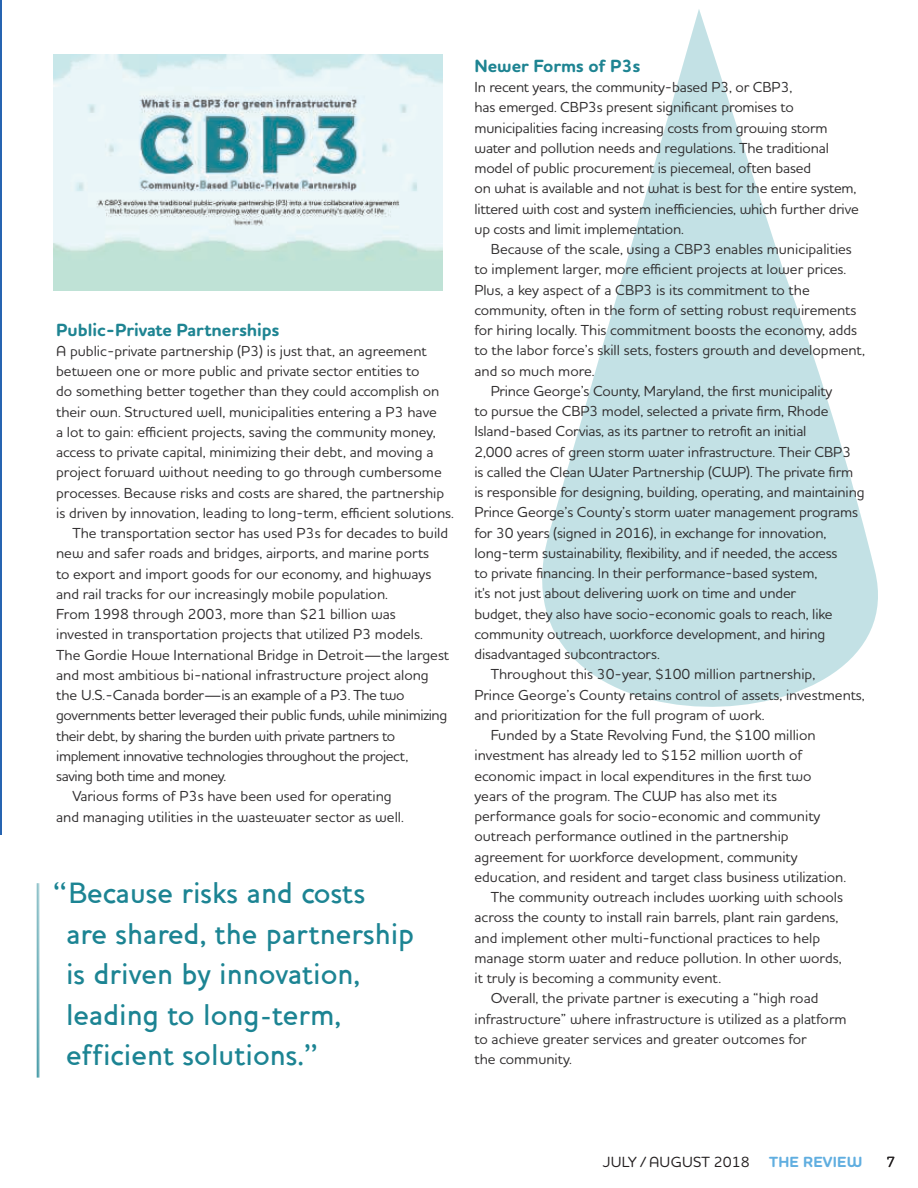
<style>
.page{position:relative;width:918px;height:1188px;background:#fff}
.page>*{position:absolute;margin:0;border:0;box-sizing:border-box;transform-origin:0 0}
.t1{font:500 30.3px/40.5px "Houschka";color:#1c8493}
.t2{font:700 18px "Houschka Rounded Alt";color:#1e8492}
.t3{font:500 15px "Houschka Rounded Alt";letter-spacing:.015em;color:#231f20}
.t4{font:700 15px "Houschka Rounded Alt";letter-spacing:.015em;color:#60aee0}
.t5{font:500 14.85px/20.2px "Houschka Rounded Alt";color:#312f30}
.t6{font:500 14.85px "Houschka Rounded Alt";letter-spacing:-.025em;color:#312f30}
</style>
<div class="page">
<img style="left:54px;top:54px;width:388px;height:236px">
<hr style="left:0;top:0;width:2px;height:835px;background:#2664b1">
<svg style="left:542px;top:9px;width:336px;height:698px;fill:#c3e1e5"></svg>
<hr style="left:37px;top:883px;width:3px;height:195px;background:#1c8493">
<p class="t2" style="left:56px;top:322px;width:225px">Public-Private Partnerships</p>
<p class="t5" style="left:56px;top:342px;width:372px">A public-private partnership (P3) is just that, an agreement</p>
<p class="t5" style="left:56px;top:362px;width:365px">between one or more public and private sector entities to</p>
<p class="t5" style="left:56px;top:383px;width:385px">do something better together than they could accomplish on</p>
<p class="t5" style="left:56px;top:403px;width:382px">their own. Structured well, municipalities entering a P3 have</p>
<p class="t5" style="left:56px;top:423px;width:381px">a lot to gain: efficient projects, saving the community money,</p>
<p class="t5" style="left:56px;top:443px;width:379px">access to private capital, minimizing their debt, and moving a</p>
<p class="t5" style="left:56px;top:464px;width:387px">project forward without needing to go through cumbersome</p>
<p class="t5" style="left:56px;top:484px;width:390px">processes. Because risks and costs are shared, the partnership</p>
<p class="t5" style="left:56px;top:504px;width:399px">is driven by innovation, leading to long-term, efficient solutions.</p>
<p class="t5" style="left:72px;top:524px;width:377px">The transportation sector has used P3s for decades to build</p>
<p class="t5" style="left:56px;top:545px;width:375px">new and safer roads and bridges, airports, and marine ports</p>
<p class="t5" style="left:56px;top:565px;width:377px">to export and import goods for our economy, and highways</p>
<p class="t5" style="left:56px;top:585px;width:333px">and rail tracks for our increasingly mobile population.</p>
<p class="t5" style="left:56px;top:605px;width:341px">From 1998 through 2003, more than $21 billion was</p>
<p class="t5" style="left:56px;top:626px;width:368px">invested in transportation projects that utilized P3 models.</p>
<p class="t5" style="left:56px;top:646px;width:395px">The Gordie Howe International Bridge in Detroit—the largest</p>
<p class="t5" style="left:56px;top:666px;width:374px">and most ambitious bi-national infrastructure project along</p>
<p class="t6" style="left:56px;top:689px;width:350px">the U.S.-Canada border—is an example of a P3. The two</p>
<p class="t6" style="left:56px;top:709px;width:393px">governments better leveraged their public funds, while minimizing</p>
<p class="t6" style="left:56px;top:730px;width:341px">their debt, by sharing the burden with private partners to</p>
<p class="t6" style="left:56px;top:750px;width:354px">implement innovative technologies throughout the project,</p>
<p class="t6" style="left:56px;top:770px;width:172px">saving both time and money.</p>
<p class="t5" style="left:72px;top:788px;width:321px">Various forms of P3s have been used for operating</p>
<p class="t5" style="left:56px;top:808px;width:349px">and managing utilities in the wastewater sector as well.</p>
<h1 class="t1" style="left:66px;top:875px;width:350px;text-indent:-13px">“Because risks and costs are shared, the partnership is driven by innovation, leading to long-term, efficient solutions.”</h1>
<p class="t2" style="left:474px;top:59px;width:167px">Newer Forms of P3s</p>
<p class="t5" style="left:474px;top:78px;width:386px">In recent years, the community-based P3, or CBP3,<br>has emerged. CBP3s present significant promises to municipalities facing increasing costs from growing storm water and pollution needs and regulations. The traditional model of public procurement is piecemeal, often based<br>on what is available and not what is best for the entire system, littered with cost and system inefficiencies, which further drive up costs and limit implementation.</p>
<p class="t5" style="left:491px;top:240px;width:363px">Because of the scale, using a CBP3 enables municipalities</p>
<p class="t5" style="left:474px;top:260px;width:373px">to implement larger, more efficient projects at lower prices.</p>
<p class="t5" style="left:474px;top:281px;width:337px">Plus, a key aspect of a CBP3 is its commitment to the</p>
<p class="t5" style="left:474px;top:301px;width:383px">community, often in the form of setting robust requirements</p>
<p class="t5" style="left:474px;top:321px;width:384px">for hiring locally. This commitment boosts the economy, adds</p>
<p class="t5" style="left:474px;top:341px;width:392px">to the labor force’s skill sets, fosters growth and development,</p>
<p class="t5" style="left:474px;top:362px;width:122px">and so much more.</p>
<p class="t5" style="left:491px;top:382px;width:343px">Prince George’s County, Maryland, the first municipality</p>
<p class="t5" style="left:474px;top:402px;width:356px">to pursue the CBP3 model, selected a private firm, Rhode</p>
<p class="t5" style="left:474px;top:422px;width:334px">Island-based Corvias, as its partner to retrofit an initial</p>
<p class="t5" style="left:474px;top:443px;width:378px">2,000 acres of green storm water infrastructure. Their CBP3</p>
<p class="t5" style="left:474px;top:463px;width:380px">is called the Clean Water Partnership (CWP). The private firm</p>
<p class="t5" style="left:474px;top:483px;width:392px">is responsible for designing, building, operating, and maintaining</p>
<p class="t5" style="left:474px;top:503px;width:385px">Prince George’s County’s storm water management programs</p>
<p class="t5" style="left:474px;top:524px;width:353px">for 30 years (signed in 2016), in exchange for innovation,</p>
<p class="t5" style="left:474px;top:544px;width:365px">long-term sustainability, flexibility, and if needed, the access</p>
<p class="t5" style="left:474px;top:564px;width:344px">to private financing. In their performance-based system,</p>
<p class="t5" style="left:474px;top:584px;width:323px">it's not just about delivering work on time and under</p>
<p class="t5" style="left:474px;top:605px;width:359px">budget, they also have socio-economic goals to reach, like</p>
<p class="t5" style="left:474px;top:625px;width:352px">community outreach, workforce development, and hiring</p>
<p class="t5" style="left:474px;top:645px;width:187px">disadvantaged subcontractors.</p>
<p class="t5" style="left:491px;top:665px;width:326px">Throughout this 30-year, $100 million partnership,</p>
<p class="t5" style="left:474px;top:686px;width:392px">Prince George’s County retains control of assets, investments,</p>
<p class="t5" style="left:474px;top:706px;width:291px">and prioritization for the full program of work.</p>
<p class="t5" style="left:491px;top:726px;width:327px">Funded by a State Revolving Fund, the $100 million</p>
<p class="t5" style="left:474px;top:746px;width:330px">investment has already led to $152 million worth of</p>
<p class="t5" style="left:474px;top:767px;width:339px">economic impact in local expenditures in the first two</p>
<p class="t5" style="left:474px;top:787px;width:304px">years of the program. The CWP has also met its</p>
<p class="t5" style="left:474px;top:807px;width:347px">performance goals for socio-economic and community</p>
<p class="t5" style="left:474px;top:827px;width:316px">outreach performance outlined in the partnership</p>
<p class="t5" style="left:474px;top:848px;width:325px">agreement for workforce development, community</p>
<p class="t5" style="left:474px;top:868px;width:373px">education, and resident and target class business utilization.</p>
<p class="t5" style="left:491px;top:888px;width:354px">The community outreach includes working with schools</p>
<p class="t5" style="left:474px;top:908px;width:366px">across the county to install rain barrels, plant rain gardens,</p>
<p class="t5" style="left:474px;top:929px;width:347px">and implement other multi-functional practices to help</p>
<p class="t5" style="left:474px;top:949px;width:369px">manage storm water and reduce pollution. In other words,</p>
<p class="t5" style="left:474px;top:969px;width:248px">it truly is becoming a community event.</p>
<p class="t5" style="left:491px;top:989px;width:329px">Overall, the private partner is executing a “high road</p>
<p class="t5" style="left:474px;top:1010px;width:374px">infrastructure” where infrastructure is utilized as a platform</p>
<p class="t5" style="left:474px;top:1030px;width:334px">to achieve greater services and greater outcomes for</p>
<p class="t5" style="left:474px;top:1050px;width:99px">the community.</p>
<p class="t3" style="left:603px;top:1155px;width:149px">JULY / AUGUST 2018</p>
<p class="t4" style="left:769px;top:1156px;width:95px">THE REVIEW</p>
<p class="t3" style="left:886px;top:1155px;width:10px">7</p>
</div>
